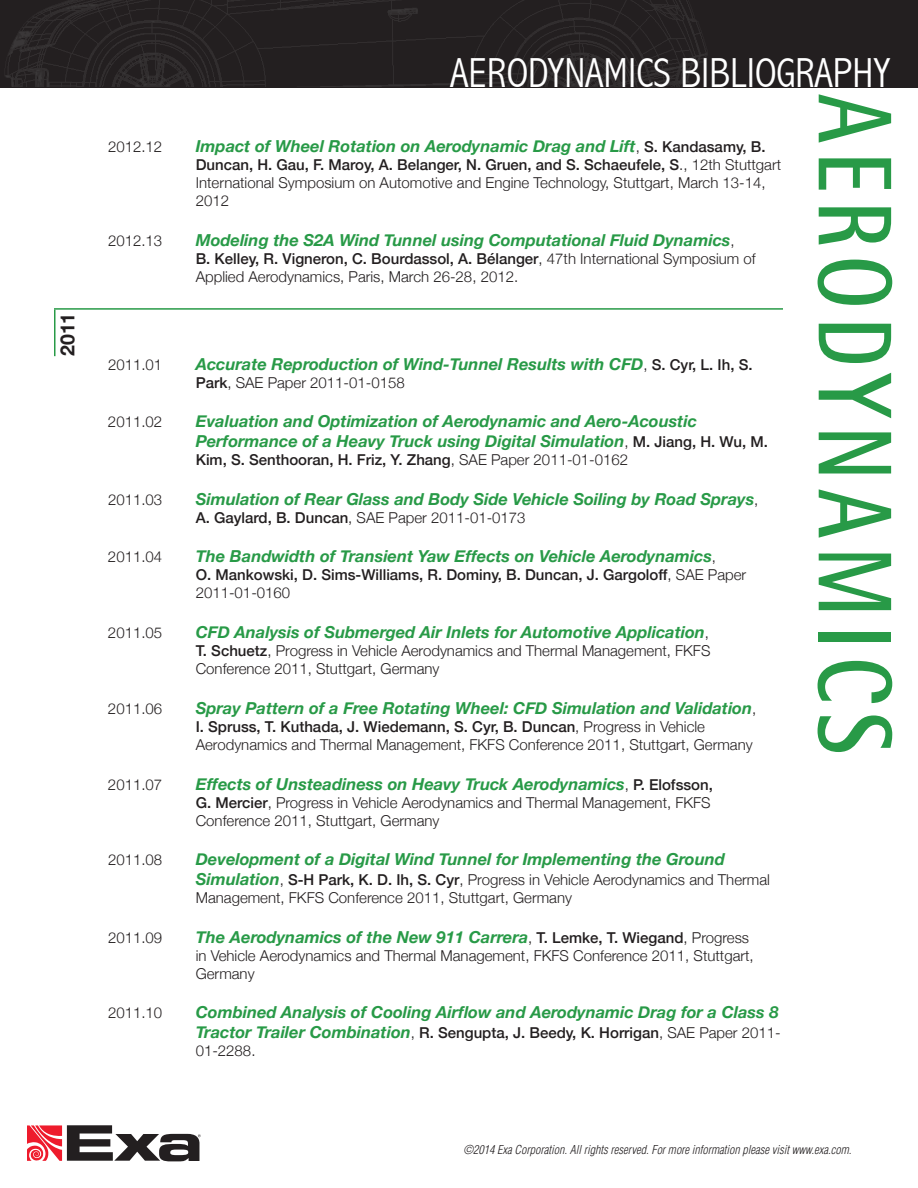
<style>
.page{position:relative;width:918px;height:1188px;background:#fff}
.page>*{position:absolute;margin:0;border:0;box-sizing:border-box;transform-origin:0 0}
.t1{font:700 105px "Rotis Semi Sans";letter-spacing:.1em;color:#289a47;scale:.8 1}
.t2{font:300 condensed 42px "Abadi";color:#fff}
.t3{font:700 19.5px "Helvetica Neue";color:#231f20}
.t4{font:italic 700 16.5px/19.5px "Helvetica Neue";color:#289a47}
.t5{font:300 15px/18px "Helvetica Neue";color:#231f20}
.t6{font:500 15px/18px "Helvetica Neue";color:#231f20}
.t7{font:italic 300 condensed 12px "Helvetica";color:#231f20}
.s1{font-weight:300;font-style:normal;font-size:15px;color:#231f20}
.s2{font-weight:500;font-style:normal;font-size:15px;color:#231f20}
.s3{font-weight:500}
.s4{font-weight:300}
.s5{font-weight:700;font-style:italic;font-size:16.5px;color:#289a47}
</style>
<div class="page">
<div style="left:0;top:0;width:918px;height:88px;background:#231f20"></div>
<img style="left:5px;top:0;width:702px;height:86px">
<svg style="left:27px;top:1125px;width:174px;height:36px"></svg>
<hr style="left:54px;top:308px;width:729px;height:2px;background:#289a47">
<hr style="left:54px;top:310px;width:2px;height:46px;background:#289a47">
<h3 class="t3" style="left:52px;top:356px;width:45px;rotate:-90deg">2011</h3>
<h2 class="t2" style="left:450px;top:48px;width:442px">AERODYNAMICS BIBLIOGRAPHY</h2>
<h1 class="t1" style="left:919px;top:94px;width:827px;rotate:90deg">AERODYNAMICS</h1>
<p class="t5" style="left:108px;top:137px;width:56px">2012.12</p>
<p class="t4" style="left:196px;top:137px;width:571px">Impact of Wheel Rotation on Aerodynamic Drag and Lift<span class="s1">,</span> <span class="s2">S. Kandasamy, B.</span></p>
<p class="t5" style="left:196px;top:155px;width:587px"><span class="s3">Duncan, H. Gau, F. Maroy, A. Belanger, N. Gruen, and S. Schaeufele, S</span>., 12th Stuttgart<br>International Symposium on Automotive and Engine Technology, Stuttgart, March 13-14,<br>2012</p>
<p class="t5" style="left:108px;top:231px;width:56px">2012.13</p>
<p class="t4" style="left:196px;top:231px;width:540px">Modeling the S2A Wind Tunnel using Computational Fluid Dynamics<span class="s1">,</span></p>
<p class="t5" style="left:196px;top:249px;width:562px"><span class="s3">B. Kelley, R. Vigneron, C. Bourdassol, A. Bélanger</span>, 47th International Symposium of<br>Applied Aerodynamics, Paris, March 26-28, 2012.</p>
<p class="t5" style="left:108px;top:354px;width:56px">2011.01</p>
<p class="t4" style="left:196px;top:354px;width:558px">Accurate Reproduction of Wind-Tunnel Results with CFD<span class="s1">,</span> <span class="s2">S. Cyr, L. Ih, S.</span></p>
<p class="t5" style="left:196px;top:372px;width:211px"><span class="s3">Park</span>, SAE Paper 2011-01-0158</p>
<p class="t5" style="left:108px;top:412px;width:56px">2011.02</p>
<p class="t4" style="left:196px;top:412px;width:574px">Evaluation and Optimization of Aerodynamic and Aero-Acoustic<br>Performance of a Heavy Truck using Digital Simulation<span class="s1">,</span> <span class="s2">M. Jiang, H. Wu, M.</span></p>
<p class="t6" style="left:196px;top:450px;width:434px">Kim, S. Senthooran, H. Friz, Y. Zhang<span class="s4">, SAE Paper 2011-01-0162</span></p>
<p class="t5" style="left:108px;top:489px;width:56px">2011.03</p>
<p class="t4" style="left:196px;top:489px;width:564px">Simulation of Rear Glass and Body Side Vehicle Soiling by Road Sprays<span class="s1">,</span></p>
<p class="t5" style="left:196px;top:507px;width:331px"><span class="s3">A. Gaylard, B. Duncan</span>, SAE Paper 2011-01-0173</p>
<p class="t5" style="left:108px;top:547px;width:56px">2011.04</p>
<p class="t4" style="left:196px;top:547px;width:522px">The Bandwidth of Transient Yaw Effects on Vehicle Aerodynamics<span class="s1">,</span></p>
<p class="t6" style="left:196px;top:565px;width:552px">O. Mankowski, D. Sims-Williams, R. Dominy, B. Duncan, J. Gargoloff<span class="s4">, SAE Paper<br>2011-01-0160</span></p>
<p class="t5" style="left:108px;top:623px;width:56px">2011.05</p>
<p class="t4" style="left:196px;top:623px;width:515px">CFD Analysis of Submerged Air Inlets for Automotive Application<span class="s1">,</span></p>
<p class="t5" style="left:196px;top:641px;width:516px"><span class="s3">T. Schuetz</span>, Progress in Vehicle Aerodynamics and Thermal Management, FKFS<br>Conference 2011, Stuttgart, Germany</p>
<p class="t5" style="left:108px;top:699px;width:56px">2011.06</p>
<p class="t4" style="left:196px;top:699px;width:562px">Spray Pattern of a Free Rotating Wheel: CFD Simulation and Validation<span class="s1">,</span></p>
<p class="t5" style="left:196px;top:717px;width:558px"><span class="s3">I. Spruss, T. Kuthada, J. Wiedemann, S. Cyr, B. Duncan</span>, Progress in Vehicle<br>Aerodynamics and Thermal Management, FKFS Conference 2011, Stuttgart, Germany</p>
<p class="t5" style="left:108px;top:774px;width:56px">2011.07</p>
<p class="t4" style="left:196px;top:774px;width:519px">Effects of Unsteadiness on Heavy Truck Aerodynamics<span class="s1">,</span> <span class="s2">P. Elofsson,</span></p>
<p class="t5" style="left:196px;top:792px;width:517px"><span class="s3">G. Mercier</span>, Progress in Vehicle Aerodynamics and Thermal Management, FKFS<br>Conference 2011, Stuttgart, Germany</p>
<p class="t5" style="left:108px;top:850px;width:56px">2011.08</p>
<p class="t4" style="left:196px;top:850px;width:531px">Development of a Digital Wind Tunnel for Implementing the Ground</p>
<p class="t5" style="left:196px;top:870px;width:576px"><span class="s5">Simulation</span>, <span class="s3">S-H Park, K. D. Ih, S. Cyr</span>, Progress in Vehicle Aerodynamics and Thermal<br>Management, FKFS Conference 2011, Stuttgart, Germany</p>
<p class="t5" style="left:108px;top:927px;width:56px">2011.09</p>
<p class="t4" style="left:196px;top:927px;width:555px">The Aerodynamics of the New 911 Carrera<span class="s1">,</span> <span class="s2">T. Lemke, T. Wiegand</span><span class="s1">, Progress</span></p>
<p class="t5" style="left:196px;top:945px;width:560px">in Vehicle Aerodynamics and Thermal Management, FKFS Conference 2011, Stuttgart,<br>Germany</p>
<p class="t5" style="left:108px;top:1003px;width:56px">2011.10</p>
<p class="t4" style="left:196px;top:1003px;width:584px">Combined Analysis of Cooling Airflow and Aerodynamic Drag for a Class 8</p>
<p class="t6" style="left:196px;top:1023px;width:587px"><span class="s5">Tractor Trailer Combination</span><span class="s4">,</span> R. Sengupta, J. Beedy, K. Horrigan<span class="s4">, SAE Paper 2011-<br>01-2288.</span></p>
<p class="t7" style="left:464px;top:1142px;width:389px">©2014 Exa Corporation. All rights reserved. For more information please visit www.exa.com.</p>
</div>
